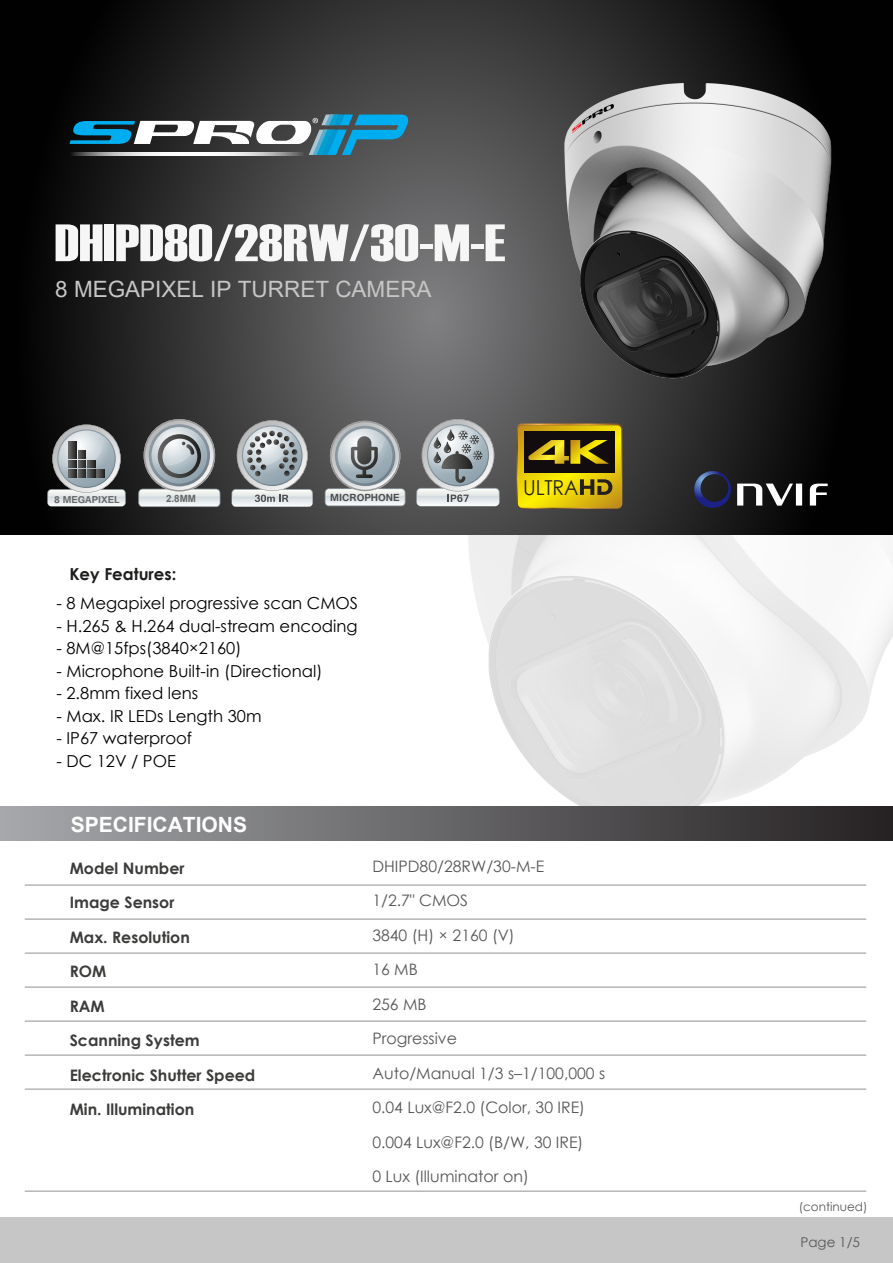
<style>
.page{position:relative;width:893px;height:1263px;background:#fff}
.page>*{position:absolute;margin:0;border:0;box-sizing:border-box;transform-origin:0 0}
.t1{font:52.5px "Haettenschweiler";color:#f6f6f6;scale:1.22 1}
.t2{font:22.5px "Arial";color:#c6c6c6}
.t3{font:700 21px "Arial";color:#fff}
.t4{font:20.55px "Century Gothic";letter-spacing:-.01em;color:#231f20;scale:.94 1}
.t5{font:16.5px "Century Gothic";color:#000}
.t6{font:700 16.5px "Century Gothic";color:#1d1d1b}
.t7{font:15.75px/34.5px "Century Gothic";color:#575756}
.t8{font:700 15.75px/34.5px "Century Gothic";color:#3c3c3b}
.t9{font:13.5px "Century Gothic";color:#575756}
.t10{font:700 12.75px "Tunga";color:#4d4d4d}
.t11{font:700 12.3px "Tunga";color:#676868}
.t12{font:12px "Century Gothic";color:#575756}
.t13{font:700 9.9px "Arial";color:#676868}
</style>
<div class="page">
<img style="left:469px;top:535px;width:424px;height:271px">
<div style="left:1px;top:1218px;width:892px;height:45px;background:#c6c6c6"></div>
<svg style="left:1px;top:0;width:892px;height:535px;background:#303031"></svg>
<div style="left:1px;top:806px;width:892px;height:34px;background:linear-gradient(to right,#a6a8ab,#252223)"></div>
<hr style="left:25px;top:1088px;width:841px;height:2px;background:#b4b5b5">
<hr style="left:25px;top:1054px;width:841px;height:2px;background:#b4b5b5">
<hr style="left:25px;top:1020px;width:841px;height:2px;background:#b4b5b5">
<hr style="left:25px;top:986px;width:841px;height:2px;background:#b4b5b5">
<hr style="left:25px;top:952px;width:841px;height:2px;background:#b4b5b5">
<hr style="left:25px;top:918px;width:841px;height:2px;background:#b4b5b5">
<hr style="left:25px;top:884px;width:841px;height:2px;background:#b4b5b5">
<hr style="left:25px;top:1190px;width:841px;height:2px;background:#b4b5b5">
<img style="left:545px;top:78px;width:301px;height:305px">
<svg style="left:138px;top:419px;width:82px;height:88px;background:#959a9d"></svg>
<svg style="left:47px;top:425px;width:79px;height:81px;background:#8f9496"></svg>
<hr style="left:68px;top:152px;width:235px;height:3px;background:#090909">
<svg style="left:70px;top:115px;width:338px;height:40px"></svg>
<svg style="left:694px;top:471px;width:37px;height:37px"></svg>
<div style="left:796px;top:484px;width:6px;height:21px;background:#fff"></div>
<svg style="left:737px;top:484px;width:56px;height:22px"></svg>
<svg style="left:810px;top:484px;width:18px;height:21px"></svg>
<svg style="left:232px;top:420px;width:81px;height:87px;background:#9ca0a3"></svg>
<svg style="left:416px;top:419px;width:84px;height:87px;background:#9fa4a6"></svg>
<svg style="left:517px;top:424px;width:105px;height:85px;background:#9c860f"></svg>
<svg style="left:325px;top:421px;width:80px;height:85px;background:#9da2a5"></svg>
<h1 class="t1" style="left:55px;top:207px;width:371px">DHIPD80/28RW/30-M-E</h1>
<h2 class="t2" style="left:55px;top:273px;width:378px">8 MEGAPIXEL IP TURRET CAMERA</h2>
<p class="t11" style="left:54px;top:491px;width:67px">8 MEGAPIXEL</p>
<p class="t13" style="left:166px;top:492px;width:31px">2.8MM</p>
<p class="t10" style="left:330px;top:489px;width:71px">MICROPHONE</p>
<p class="t6" style="left:69px;top:561px;width:108px">Key Features:</p>
<p class="t5" style="left:56px;top:592px;width:303px">- 8 Megapixel progressive scan CMOS</p>
<p class="t5" style="left:56px;top:614px;width:303px">- H.265 &amp; H.264 dual-stream encoding</p>
<p class="t5" style="left:56px;top:637px;width:187px">- 8M@15fps(3840×2160)</p>
<p class="t5" style="left:56px;top:659px;width:268px">- Microphone Built-in (Directional)</p>
<p class="t5" style="left:56px;top:682px;width:143px">- 2.8mm fixed lens</p>
<p class="t5" style="left:56px;top:704px;width:207px">- Max. IR LEDs Length 30m</p>
<p class="t5" style="left:56px;top:727px;width:137px">- IP67 waterproof</p>
<p class="t5" style="left:56px;top:749px;width:121px">- DC 12V / POE</p>
<p class="t3" style="left:71px;top:810px;width:178px">SPECIFICATIONS</p>
<p class="t4" style="left:523px;top:473px;width:60px">ULTRA</p>
<p class="t8" style="left:70px;top:850px;width:187px">Model Number<br>Image Sensor<br>Max. Resolution<br>ROM<br>RAM<br>Scanning System<br>Electronic Shutter Speed<br>Min. Illumination</p>
<p class="t7" style="left:372px;top:848px;width:234px">DHIPD80/28RW/30-M-E<br>1/2.7" CMOS<br>3840 (H) × 2160 (V)<br>16 MB<br>256 MB<br>Progressive<br>Auto/Manual 1/3 s–1/100,000 s<br>0.04 Lux@F2.0 (Color, 30 IRE)<br>0.004 Lux@F2.0 (B/W, 30 IRE)<br>0 Lux (Illuminator on)</p>
<p class="t12" style="left:799px;top:1198px;width:70px">(continued)</p>
<p class="t9" style="left:800px;top:1232px;width:61px">Page 1/5</p>
</div>
